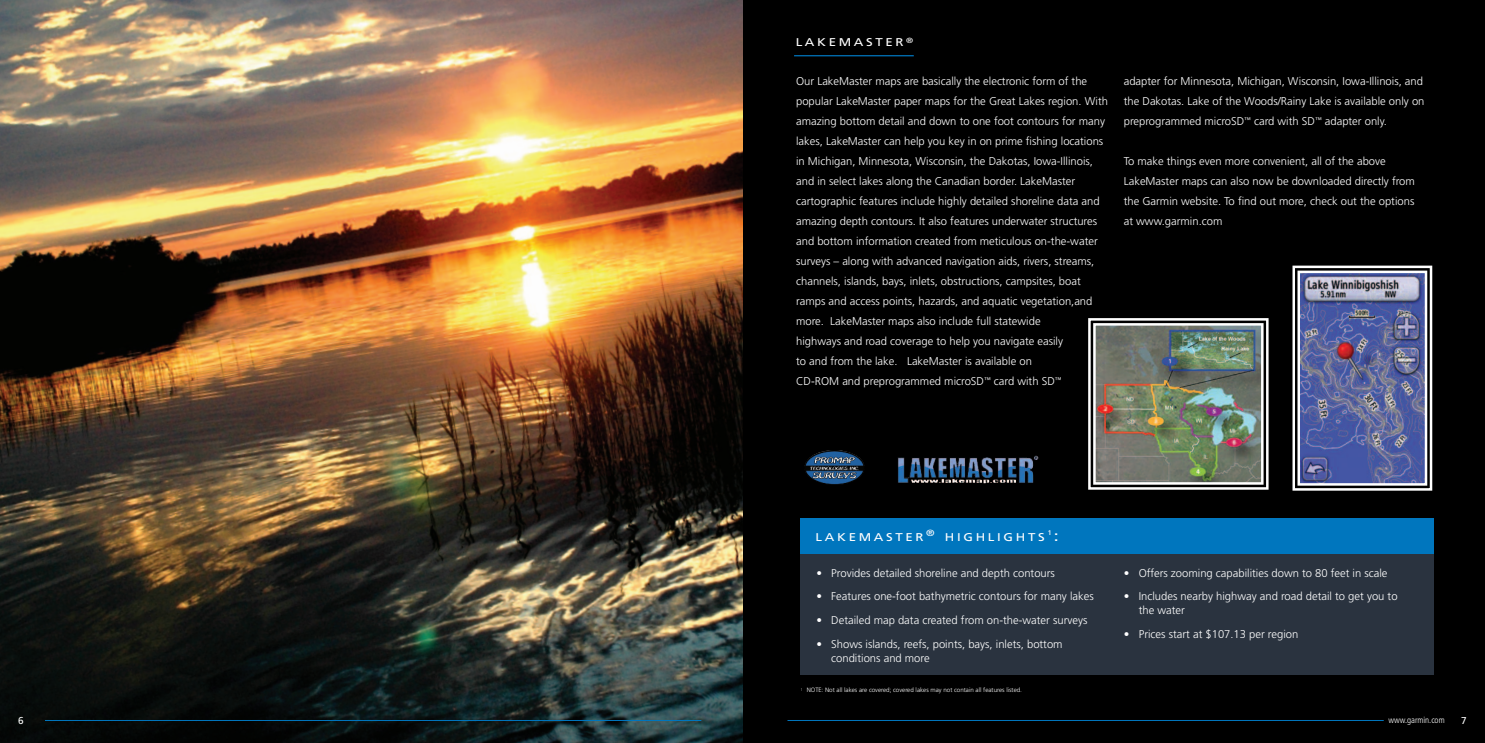
<style>
.page{position:relative;width:1485px;height:743px;background:#fff}
.page>*{position:absolute;margin:0;border:0;box-sizing:border-box;transform-origin:0 0}
.t1{font:300 11.25px/20px "Frutiger";color:#fff}
.t2{font:11.25px "Frutiger";letter-spacing:.2em;color:#fff;scale:1.18 1}
.t3{font:10px "Frutiger";color:#fff}
.t4{font:300 condensed 8.75px "Frutiger";color:#fff}
.t5{font:6.75px "Frutiger";color:#fff;scale:1.18 1}
.t6{font:300 6.25px "Frutiger";color:#fff}
.s1{font-size:15px}
</style>
<div class="page">
<div style="left:742px;top:0;width:743px;height:742px;background:#000"></div>
<img style="left:0;top:0;width:742px;height:742px">
<hr style="left:794px;top:55px;width:120px;height:1px;background:#0076be">
<div style="left:800px;top:518px;width:633px;height:156px;background:#2a333f"></div>
<div style="left:800px;top:518px;width:633px;height:36px;background:#0076be"></div>
<img style="left:1301px;top:273px;width:123px;height:209px">
<div style="left:1293px;top:265px;width:139px;height:225px;border:2px solid #fff"></div>
<div style="left:1298px;top:270px;width:129px;height:215px;border:2px solid #fff"></div>
<img style="left:898px;top:455px;width:141px;height:28px">
<img style="left:805px;top:450px;width:59px;height:34px;border-radius:50%">
<img style="left:1096px;top:326px;width:165px;height:155px">
<div style="left:1088px;top:318px;width:181px;height:171px;border:2px solid #fff"></div>
<div style="left:1093px;top:323px;width:171px;height:161px;border:2px solid #fff"></div>
<hr style="left:788px;top:720px;width:596px;height:1px;background:#0076be">
<hr style="left:45px;top:720px;width:656px;height:1px;background:#0076be">
<p class="t2" style="left:796px;top:38px;width:101px">LAKEMASTER<sup>®</sup></p>
<p class="t1" style="left:796px;top:72px;width:314px">Our LakeMaster maps are basically the electronic form of the popular LakeMaster paper maps for the Great Lakes region. With amazing bottom detail and down to one foot contours for many lakes, LakeMaster can help you key in on prime fishing locations in Michigan, Minnesota, Wisconsin, the Dakotas, Iowa-Illinois, and in select lakes along the Canadian border. LakeMaster cartographic features include highly detailed shoreline data and amazing depth contours. It also features underwater structures and bottom information created from meticulous on-the-water surveys – along with advanced navigation aids, rivers, streams, channels, islands, bays, inlets, obstructions, campsites, boat ramps and access points, hazards, and aquatic vegetation,and more. LakeMaster maps also include full statewide<br>highways and road coverage to help you navigate easily<br>to and from the lake. LakeMaster is available on<br>CD-ROM and preprogrammed microSD<sup>™</sup> card with SD<sup>™</sup></p>
<p class="t1" style="left:1124px;top:72px;width:302px">adapter for Minnesota, Michigan, Wisconsin, Iowa-Illinois, and the Dakotas. Lake of the Woods/Rainy Lake is available only on preprogrammed microSD<sup>™</sup> card with SD<sup>™</sup> adapter only.</p>
<p class="t1" style="left:1124px;top:152px;width:293px">To make things even more convenient, all of the above LakeMaster maps can also now be downloaded directly from the Garmin website. To find out more, check out the options at www.garmin.com</p>
<p class="t2" style="left:816px;top:532px;width:196px">LAKEMASTER<sup>®</sup> HIGHLIGHTS</p>
<p class="t5" style="left:1047px;top:529px;width:11px">1<span class="s1">:</span></p>
<p class="t1" style="left:816px;top:563px;width:240px">• Provides detailed shoreline and depth contours</p>
<p class="t1" style="left:816px;top:587px;width:279px">• Features one-foot bathymetric contours for many lakes</p>
<p class="t1" style="left:816px;top:611px;width:273px">• Detailed map data created from on-the-water surveys</p>
<p class="t1" style="left:831px;top:638px;width:233px;line-height:13.8px;text-indent:-15px">• Shows islands, reefs, points, bays, inlets, bottom conditions and more</p>
<p class="t6" style="left:801px;top:687px;width:223px"><sup>1</sup> NOTE: Not all lakes are covered; covered lakes may not contain all features listed.</p>
<p class="t1" style="left:1124px;top:563px;width:265px">• Offers zooming capabilities down to 80 feet in scale</p>
<p class="t1" style="left:1139px;top:590px;width:260px;line-height:13.8px;text-indent:-15px">• Includes nearby highway and road detail to get you to the water</p>
<p class="t1" style="left:1124px;top:625px;width:176px">• Prices start at $107.13 per region</p>
<p class="t3" style="left:18px;top:716px;width:7px">6</p>
<p class="t4" style="left:1388px;top:716px;width:58px">www.garmin.com</p>
<p class="t3" style="left:1461px;top:716px;width:7px">7</p>
</div>
